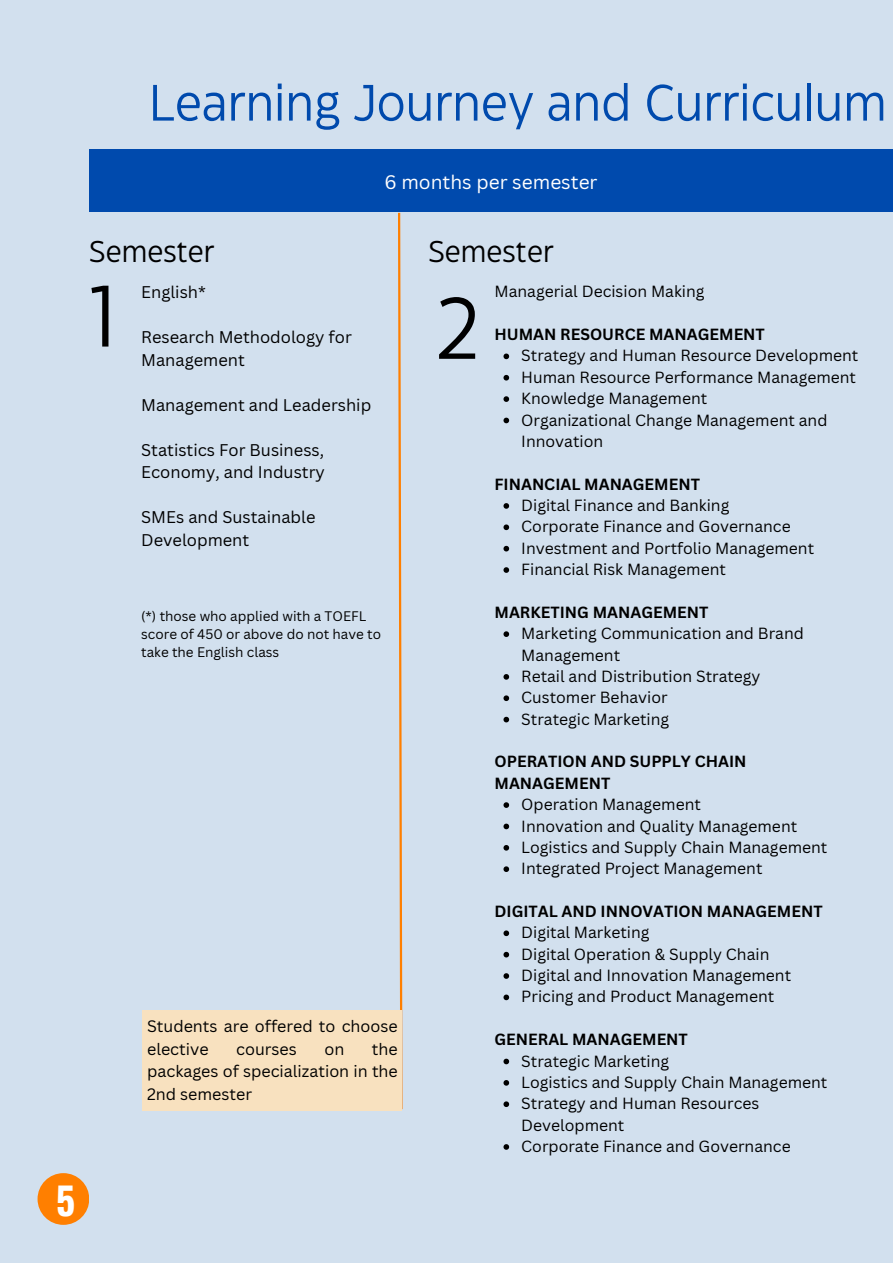
<style>
.page{position:relative;width:893px;height:1264px;background:#fff}
.page>*{position:absolute;margin:0;border:0;box-sizing:border-box;transform-origin:0 0}
.t1{font:86.85px "Eastman Grotesque";color:#000}
.t2{font:51px "Eastman Grotesque";color:#004aad}
.t3{font:700 37.5px "Oswald";color:#fff}
.t4{font:30px "Eastman Grotesque";color:#000}
.t5{font:19.05px "Canva Sans";color:#fff}
.t6{font:16.5px/22.5px "Canva Sans";color:#000}
.t7{font:16.05px/22.5px "Canva Sans";color:#000}
.t8{font:15.75px/21.3px "Canva Sans";color:#000}
.t9{font:700 15.75px/21.3px "Canva Sans";color:#000}
.t10{font:13.5px/18px "Canva Sans";color:#000}
</style>
<div class="page">
<div style="left:0;top:0;width:892px;height:1262px;background:#d2e0ee"></div>
<div style="left:38px;top:1173px;width:51px;height:51px;background:#ff7f00;border-radius:50%"></div>
<div style="left:89px;top:149px;width:803px;height:63px;background:#004aad"></div>
<svg style="left:398px;top:212px;width:5px;height:898px"></svg>
<svg style="left:503px;top:353px;width:6px;height:6px"></svg>
<svg style="left:503px;top:375px;width:6px;height:5px"></svg>
<svg style="left:503px;top:396px;width:6px;height:6px"></svg>
<svg style="left:503px;top:417px;width:6px;height:6px"></svg>
<svg style="left:503px;top:503px;width:6px;height:6px"></svg>
<svg style="left:503px;top:524px;width:6px;height:6px"></svg>
<svg style="left:503px;top:546px;width:6px;height:5px"></svg>
<svg style="left:503px;top:567px;width:6px;height:6px"></svg>
<svg style="left:503px;top:631px;width:6px;height:6px"></svg>
<svg style="left:503px;top:674px;width:6px;height:5px"></svg>
<svg style="left:503px;top:695px;width:6px;height:6px"></svg>
<svg style="left:503px;top:716px;width:6px;height:6px"></svg>
<svg style="left:503px;top:802px;width:6px;height:6px"></svg>
<svg style="left:503px;top:823px;width:6px;height:6px"></svg>
<svg style="left:503px;top:845px;width:6px;height:5px"></svg>
<svg style="left:503px;top:866px;width:6px;height:6px"></svg>
<svg style="left:503px;top:930px;width:6px;height:6px"></svg>
<svg style="left:503px;top:951px;width:6px;height:6px"></svg>
<svg style="left:503px;top:973px;width:6px;height:5px"></svg>
<svg style="left:503px;top:994px;width:6px;height:6px"></svg>
<svg style="left:503px;top:1058px;width:6px;height:6px"></svg>
<svg style="left:503px;top:1080px;width:6px;height:5px"></svg>
<svg style="left:503px;top:1101px;width:6px;height:5px"></svg>
<svg style="left:503px;top:1144px;width:6px;height:5px"></svg>
<div style="left:143px;top:1010px;width:259px;height:101px;background:#f8e1bf"></div>
<h2 class="t2" style="left:149px;top:83px;width:739px">Learning Journey and Curriculum</h2>
<p class="t5" style="left:384px;top:168px;width:215px">6 months per semester</p>
<h3 class="t4" style="left:89px;top:239px;width:127px">Semester</h3>
<h1 class="t1" style="left:89px;top:282px;width:28px">1</h1>
<p class="t6" style="left:141px;top:281px;width:66px">English*</p>
<p class="t6" style="left:141px;top:326px;width:212px">Research Methodology for<br>Management</p>
<p class="t6" style="left:141px;top:393px;width:231px">Management and Leadership</p>
<p class="t6" style="left:141px;top:438px;width:185px">Statistics For Business,<br>Economy, and Industry</p>
<p class="t6" style="left:141px;top:505px;width:176px">SMEs and Sustainable<br>Development</p>
<p class="t10" style="left:141px;top:606px;width:241px">(*) those who applied with a TOEFL score of 450 or above do not have to take the English class</p>
<h3 class="t3" style="left:56px;top:1171px;width:21px">5</h3>
<p class="t7" style="left:147px;top:1014px;width:252px">Students are offered to choose elective</p>
<p class="t7" style="left:147px;top:1037px;width:252px;text-align:justify;text-indent:225px">the packages of specialization in the 2nd semester</p>
<p class="t7" style="left:236px;top:1037px;width:62px">courses</p>
<p class="t7" style="left:324px;top:1037px;width:21px">on</p>
<h3 class="t4" style="left:428px;top:239px;width:127px">Semester</h3>
<h1 class="t1" style="left:436px;top:295px;width:46px">2</h1>
<p class="t8" style="left:494px;top:280px;width:211px">Managerial Decision Making</p>
<p class="t9" style="left:494px;top:323px;width:272px">HUMAN RESOURCE MANAGEMENT</p>
<p class="t8" style="left:521px;top:344px;width:338px">Strategy and Human Resource Development<br>Human Resource Performance Management<br>Knowledge Management<br>Organizational Change Management and<br>Innovation</p>
<p class="t9" style="left:494px;top:473px;width:207px">FINANCIAL MANAGEMENT</p>
<p class="t8" style="left:521px;top:494px;width:294px">Digital Finance and Banking<br>Corporate Finance and Governance<br>Investment and Portfolio Management<br>Financial Risk Management</p>
<p class="t9" style="left:494px;top:601px;width:215px">MARKETING MANAGEMENT</p>
<p class="t8" style="left:521px;top:622px;width:284px">Marketing Communication and Brand<br>Management<br>Retail and Distribution Strategy<br>Customer Behavior<br>Strategic Marketing</p>
<p class="t9" style="left:494px;top:750px;width:253px">OPERATION AND SUPPLY CHAIN<br>MANAGEMENT</p>
<p class="t8" style="left:521px;top:793px;width:307px">Operation Management<br>Innovation and Quality Management<br>Logistics and Supply Chain Management<br>Integrated Project Management</p>
<p class="t9" style="left:494px;top:900px;width:330px">DIGITAL AND INNOVATION MANAGEMENT</p>
<p class="t8" style="left:521px;top:921px;width:271px">Digital Marketing<br>Digital Operation &amp; Supply Chain<br>Digital and Innovation Management<br>Pricing and Product Management</p>
<p class="t9" style="left:494px;top:1028px;width:195px">GENERAL MANAGEMENT</p>
<p class="t8" style="left:521px;top:1049px;width:307px">Strategic Marketing<br>Logistics and Supply Chain Management<br>Strategy and Human Resources<br>Development<br>Corporate Finance and Governance</p>
</div>
